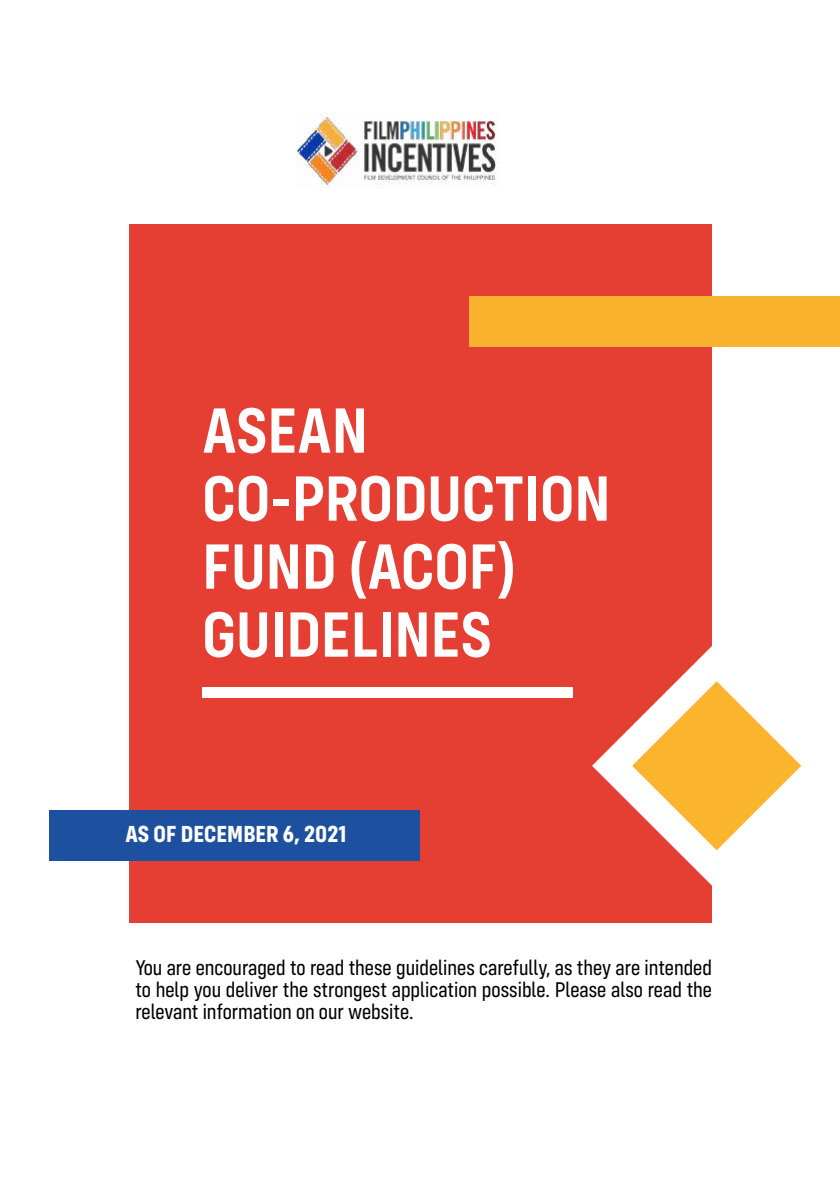
<style>
.page{position:relative;width:840px;height:1191px;background:#fff}
.page>*{position:absolute;margin:0;border:0;box-sizing:border-box;transform-origin:0 0}
.t1{font:600 66px/68px "Config Condensed";color:#fff}
.t2{font:700 24px "Config Condensed";color:#fff}
.t3{font:22px/22px "Config Condensed";color:#000;text-align:justify}
</style>
<div class="page">
<div style="left:128px;top:224px;width:583px;height:699px;background:#e53f33"></div>
<div style="left:469px;top:296px;width:370px;height:51px;background:#f9b22d"></div>
<div style="left:50px;top:810px;width:370px;height:51px;background:#1d509f"></div>
<div style="left:202px;top:687px;width:370px;height:11px;background:#fff"></div>
<svg style="left:592px;top:641px;width:210px;height:249px"></svg>
<svg style="left:631px;top:681px;width:169px;height:169px"></svg>
<img style="left:297px;top:113px;width:200px;height:72px">
<h1 class="t1" style="left:202px;top:396px;width:409px">ASEAN<br>CO-PRODUCTION<br>FUND (ACOF)<br>GUIDELINES</h1>
<p class="t2" style="left:125px;top:819px;width:222px">AS OF DECEMBER 6, 2021</p>
<p class="t3" style="left:135px;top:956px;width:578px">You are encouraged to read these guidelines carefully, as they are intended to help you deliver the strongest application possible. Please also read the relevant information on our website.</p>
</div>
